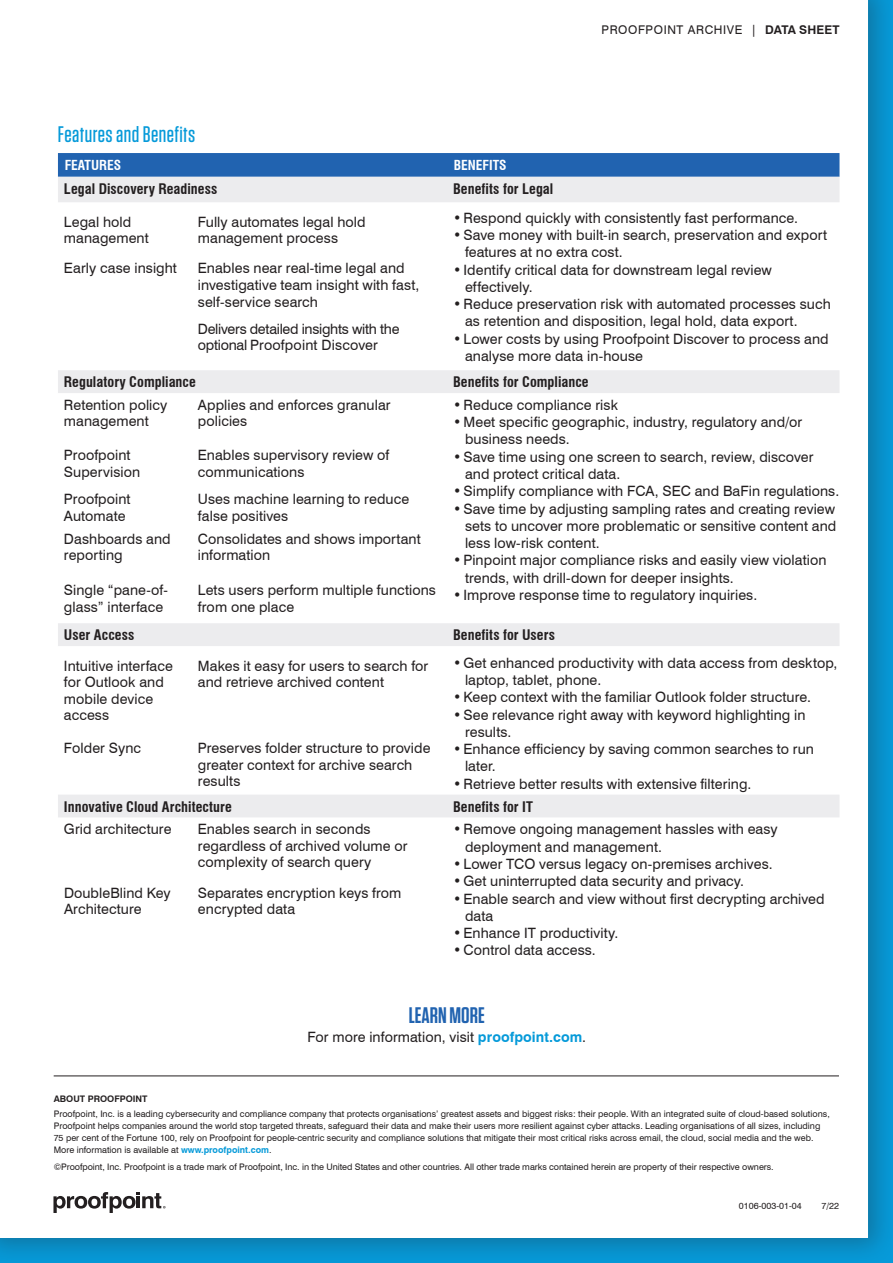
<style>
.page{position:relative;width:893px;height:1263px;background:#fff}
.page>*{position:absolute;margin:0;border:0;box-sizing:border-box;transform-origin:0 0}
.t1{font:500 22.5px "Tungsten";letter-spacing:.02em;color:#069ad9}
.t2{font:600 22.5px "Tungsten";color:#2163b0}
.t3{font:14.25px/16.5px "Swiss 721 BT";letter-spacing:.005em;color:#231f20}
.t4{font:700 condensed 14.25px "Swiss 721 BT";letter-spacing:.005em;color:#231f20}
.t5{font:14.25px/16.5px "Swiss 721 BT";letter-spacing:-.015em;color:#231f20}
.t6{font:700 condensed 13.5px "Swiss 721 BT";color:#fff}
.t7{font:12px "Swiss 721 BT";letter-spacing:.05em;color:#231f20}
.t8{font:9px/12px "Swiss 721 BT";color:#231f20}
.t9{font:700 9px "Swiss 721 BT";color:#231f20}
.s1{font-weight:700}
.s2{font-weight:700;color:#069ad9}
</style>
<div class="page">
<div style="left:0;top:0;width:893px;height:1263px;background:#231f20;opacity:.3"></div>
<div style="left:0;top:0;width:868px;height:1237px;background:#fff"></div>
<hr style="left:54px;top:1076px;width:785px;height:1px;background:#231f20">
<svg style="left:53px;top:1192px;width:113px;height:21px"></svg>
<div style="left:58px;top:153px;width:781px;height:24px;background:#2163b0"></div>
<svg style="left:58px;top:177px;width:781px;height:640px"></svg>
<p class="t7" style="left:602px;top:22px;width:239px">PROOFPOINT ARCHIVE | <span class="s1">DATA SHEET</span></p>
<h1 class="t1" style="left:58px;top:122px;width:139px">Features and Benefits</h1>
<p class="t6" style="left:65px;top:157px;width:58px">FEATURES</p>
<p class="t6" style="left:454px;top:157px;width:54px">BENEFITS</p>
<p class="t4" style="left:64px;top:180px;width:155px">Legal Discovery Readiness</p>
<p class="t4" style="left:453px;top:180px;width:102px">Benefits for Legal</p>
<p class="t3" style="left:64px;top:213px;width:86px">Legal hold management</p>
<p class="t3" style="left:198px;top:213px;width:169px">Fully automates legal hold management process</p>
<p class="t3" style="left:453px;top:209px;width:347px">•Respond quickly with consistently fast performance.</p>
<p class="t3" style="left:465px;top:226px;width:363px;line-height:17.2px;text-indent:-12px">•Save money with built-in search, preservation and export features at no extra cost.</p>
<p class="t3" style="left:465px;top:261px;width:308px;line-height:17.2px;text-indent:-12px">•Identify critical data for downstream legal review effectively.</p>
<p class="t3" style="left:465px;top:295px;width:367px;line-height:17.2px;text-indent:-12px">•Reduce preservation risk with automated processes such as retention and disposition, legal hold, data export.</p>
<p class="t3" style="left:465px;top:330px;width:365px;line-height:17.2px;text-indent:-12px">•Lower costs by using Proofpoint Discover to process and analyse more data in-house</p>
<p class="t3" style="left:64px;top:260px;width:114px">Early case insight</p>
<p class="t3" style="left:198px;top:260px;width:223px">Enables near real-time legal and investigative team insight with fast, self-service search</p>
<p class="t5" style="left:198px;top:320px;width:203px">Delivers detailed insights with the optional Proofpoint Discover</p>
<p class="t4" style="left:64px;top:373px;width:133px">Regulatory Compliance</p>
<p class="t4" style="left:453px;top:373px;width:137px">Benefits for Compliance</p>
<p class="t3" style="left:64px;top:396px;width:105px">Retention policy management</p>
<p class="t3" style="left:198px;top:396px;width:194px">Applies and enforces granular policies</p>
<p class="t3" style="left:453px;top:396px;width:167px">•Reduce compliance risk</p>
<p class="t3" style="left:465px;top:413px;width:339px;line-height:17.2px;text-indent:-12px">• Meet specific geographic, industry, regulatory and/or business needs.</p>
<p class="t3" style="left:465px;top:448px;width:350px;line-height:17.2px;text-indent:-12px">•Save time using one screen to search, review, discover and protect critical data.</p>
<p class="t3" style="left:453px;top:483px;width:388px">•Simplify compliance with FCA, SEC and BaFin regulations.</p>
<p class="t3" style="left:465px;top:500px;width:373px;line-height:17.2px;text-align:justify;text-indent:-12px">•Save time by adjusting sampling rates and creating review sets to uncover more problematic or sensitive content and less low-risk content.</p>
<p class="t3" style="left:465px;top:551px;width:363px;line-height:17.2px;text-indent:-12px">•Pinpoint major compliance risks and easily view violation trends, with drill-down for deeper insights.</p>
<p class="t3" style="left:453px;top:586px;width:306px">•Improve response time to regulatory inquiries.</p>
<p class="t3" style="left:64px;top:447px;width:78px">Proofpoint<br>Supervision</p>
<p class="t3" style="left:64px;top:491px;width:68px">Proofpoint<br>Automate</p>
<p class="t3" style="left:198px;top:447px;width:193px">Enables supervisory review of communications</p>
<p class="t3" style="left:198px;top:491px;width:213px">Uses machine learning to reduce false positives</p>
<p class="t3" style="left:64px;top:530px;width:108px">Dashboards and reporting</p>
<p class="t3" style="left:198px;top:530px;width:224px">Consolidates and shows important information</p>
<p class="t3" style="left:64px;top:582px;width:105px">Single “pane-of&shy;glass” interface</p>
<p class="t3" style="left:198px;top:582px;width:240px">Lets users perform multiple functions from one place</p>
<p class="t4" style="left:64px;top:626px;width:72px">User Access</p>
<p class="t4" style="left:453px;top:626px;width:104px">Benefits for Users</p>
<p class="t3" style="left:64px;top:657px;width:110px">Intuitive interface for Outlook and mobile device access</p>
<p class="t3" style="left:198px;top:657px;width:232px">Makes it easy for users to search for and retrieve archived content</p>
<p class="t3" style="left:465px;top:654px;width:374px;line-height:17.2px;text-indent:-12px">•Get enhanced productivity with data access from desktop, laptop, tablet, phone.</p>
<p class="t3" style="left:453px;top:689px;width:360px">•Keep context with the familiar Outlook folder structure.</p>
<p class="t3" style="left:465px;top:706px;width:342px;line-height:17.2px;text-indent:-12px">•See relevance right away with keyword highlighting in results.</p>
<p class="t3" style="left:465px;top:740px;width:350px;line-height:17.2px;text-indent:-12px">•Enhance efficiency by saving common searches to run later.</p>
<p class="t3" style="left:453px;top:775px;width:300px">•Retrieve better results with extensive filtering.</p>
<p class="t3" style="left:64px;top:740px;width:79px">Folder Sync</p>
<p class="t3" style="left:198px;top:740px;width:234px">Preserves folder structure to provide greater context for archive search results</p>
<p class="t4" style="left:64px;top:798px;width:169px">Innovative Cloud Architecture</p>
<p class="t4" style="left:453px;top:798px;width:82px">Benefits for IT</p>
<p class="t3" style="left:64px;top:821px;width:109px">Grid architecture</p>
<p class="t3" style="left:198px;top:821px;width:211px">Enables search in seconds regardless of archived volume or complexity of search query</p>
<p class="t3" style="left:465px;top:821px;width:314px;line-height:17.2px;text-indent:-12px">•Remove ongoing management hassles with easy deployment and management.</p>
<p class="t3" style="left:453px;top:855px;width:321px">•Lower TCO versus legacy on-premises archives.</p>
<p class="t3" style="left:453px;top:873px;width:293px">•Get uninterrupted data security and privacy.</p>
<p class="t3" style="left:465px;top:890px;width:361px;line-height:17.2px;text-indent:-12px">•Enable search and view without first decrypting archived data</p>
<p class="t3" style="left:453px;top:924px;width:167px">•Enhance IT productivity.</p>
<p class="t3" style="left:453px;top:942px;width:144px">• Control data access.</p>
<p class="t3" style="left:64px;top:884px;width:108px">DoubleBlind Key<br>Architecture</p>
<p class="t3" style="left:198px;top:884px;width:205px">Separates encryption keys from encrypted data</p>
<h1 class="t2" style="left:409px;top:1004px;width:77px">LEARN MORE</h1>
<p class="t3" style="left:307px;top:1029px;width:280px">For more information, visit <span class="s2">proofpoint.com</span>.</p>
<p class="t9" style="left:54px;top:1093px;width:95px">ABOUT PROOFPOINT</p>
<p class="t8" style="left:54px;top:1107px;width:778px">Proofpoint, Inc. is a leading cybersecurity and compliance company that protects organisations’ greatest assets and biggest risks: their people. With an integrated suite of cloud-based solutions, Proofpoint helps companies around the world stop targeted threats, safeguard their data and make their users more resilient against cyber attacks. Leading organisations of all sizes, including 75 per cent of the Fortune 100, rely on Proofpoint for people-centric security and compliance solutions that mitigate their most critical risks across email, the cloud, social media and the web.<br>More information is available at <span class="s2">www.proofpoint.com</span>.</p>
<p class="t8" style="left:54px;top:1161px;width:721px">©Proofpoint, Inc. Proofpoint is a trade mark of Proofpoint, Inc. in the United States and other countries. All other trade marks contained herein are property of their respective owners.</p>
<p class="t8" style="left:739px;top:1199px;width:64px">0106-003-01-04</p>
<p class="t8" style="left:821px;top:1199px;width:19px">7/22</p>
</div>
